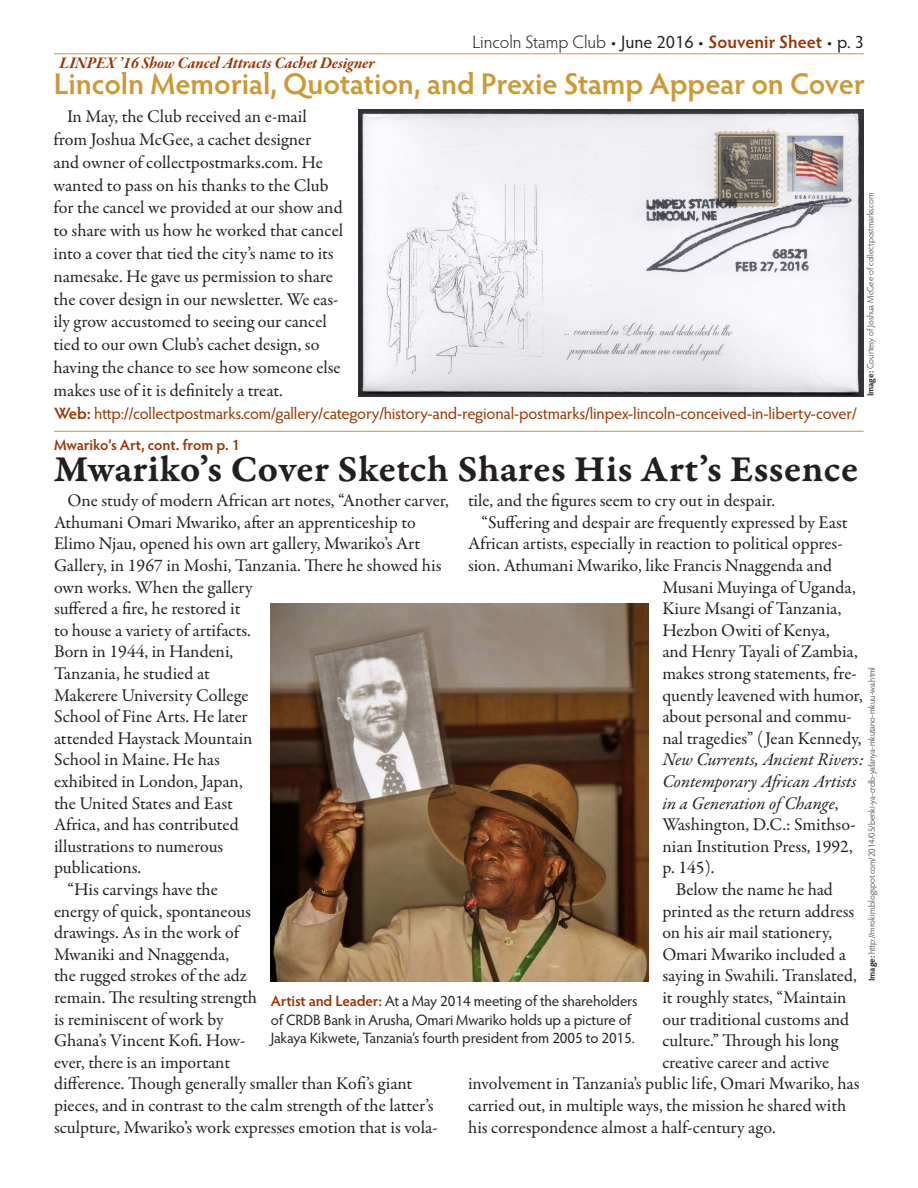
<style>
.page{position:relative;width:918px;height:1188px;background:#fff}
.page>*{position:absolute;margin:0;border:0;box-sizing:border-box;transform-origin:0 0}
.t1{font:39px "Garamond Premr Pro Smbd Capt";letter-spacing:.005em;color:#231f20}
.t2{font:600 30px "Hypatia Sans Pro";letter-spacing:-.005em;color:#c93}
.t3{font:18px/22.8px "Garamond Premr Pro";letter-spacing:-.005em;color:#231f20}
.t4{font:italic 18px "Garamond Premr Pro";letter-spacing:-.005em;color:#231f20}
.t5{font:300 18px "Hypatia Sans Pro";color:#231f20}
.t6{font:16.5px "Hypatia Sans Pro";letter-spacing:-.01em;color:#993400}
.t7{font:16.5px "Garamond Premr Pro Bd It Subh";color:#993400}
.t8{font:15px/18.5px "Hypatia Sans Pro";letter-spacing:-.01em;color:#231f20}
.t9{font:600 15px "Hypatia Sans Pro";color:#993400}
.t10{font:300 9px "Hypatia Sans Pro";color:#231f20}
.s1{font-weight:400}
.s2{font-weight:600;color:#993400}
.s3{font-weight:600}
.s4{font-style:normal}
</style>
<div class="page">
<hr style="left:54px;top:53px;width:810px;height:1px;background:#c93">
<hr style="left:54px;top:431px;width:810px;height:1px;background:#c93">
<img style="left:358px;top:109px;width:506px;height:287px">
<img style="left:271px;top:604px;width:378px;height:378px">
<p class="t5" style="left:472px;top:30px;width:393px">Lincoln Stamp Club <span class="s1">• June 2016 •</span> <span class="s2">Souvenir Sheet</span> <span class="s1">• p. 3</span></p>
<h2 class="t2" style="left:54px;top:63px;width:813px">Lincoln Memorial, Quotation, and Prexie Stamp Appear on Cover</h2>
<p class="t7" style="left:60px;top:53px;width:316px">LINPEX ’16 Show Cancel Attracts Cachet Designer</p>
<p class="t3" style="left:54px;top:105px;width:291px;text-indent:14px">In May, the Club received an e-mail from Joshua McGee, a cachet designer<br>and owner of collectpostmarks.com. He wanted to pass on his thanks to the Club for the cancel we provided at our show and to share with us how he worked that cancel into a cover that tied the city’s name to its namesake. He gave us permission to share the cover design in our newsletter. We eas&shy;ily grow accustomed to seeing our cancel tied to our own Club’s cachet design, so having the chance to see how someone else makes use of it is definitely a treat.</p>
<p class="t6" style="left:54px;top:403px;width:804px"><span class="s3">Web:</span> http://collectpostmarks.com/gallery/category/history-and-regional-postmarks/linpex-lincoln-conceived-in-liberty-cover/</p>
<p class="t10" style="left:865px;top:396px;width:205px;rotate:-90deg"><span class="s3">Image:</span> Courtesy of Joshua McGee of collectpostmarks.com</p>
<p class="t9" style="left:54px;top:434px;width:187px">Mwariko’s Art, cont. from p. 1</p>
<h1 class="t1" style="left:54px;top:446px;width:806px">Mwariko’s Cover Sketch Shares His Art’s Essence</h1>
<p class="t3" style="left:468px;top:490px;width:309px">tile, and the figures seem to cry out in despair.</p>
<p class="t3" style="left:482px;top:511px;width:368px">“Suffering and despair are frequently expressed by East</p>
<p class="t3" style="left:468px;top:533px;width:376px">African artists, especially in reaction to political oppres-</p>
<p class="t3" style="left:468px;top:554px;width:366px">sion. Athumani Mwariko, like Francis Nnaggenda and</p>
<p class="t3" style="left:662px;top:576px;width:195px">Musani Muyinga of Uganda,</p>
<p class="t3" style="left:662px;top:598px;width:181px">Kiure Msangi of Tanzania,</p>
<p class="t3" style="left:662px;top:619px;width:169px">Hezbon Owiti of Kenya,</p>
<p class="t3" style="left:662px;top:641px;width:197px">and Henry Tayali of Zambia,</p>
<p class="t3" style="left:662px;top:662px;width:196px">makes strong statements, fre-</p>
<p class="t3" style="left:662px;top:684px;width:202px">quently leavened with humor,</p>
<p class="t3" style="left:662px;top:706px;width:191px">about personal and commu-</p>
<p class="t3" style="left:662px;top:727px;width:201px">nal tragedies” (Jean Kennedy,</p>
<p class="t4" style="left:662px;top:748px;width:203px">New Currents, Ancient Rivers:</p>
<p class="t4" style="left:662px;top:770px;width:196px">Contemporary African Artists</p>
<p class="t4" style="left:662px;top:792px;width:178px">in a Generation of Change<span class="s4">,</span></p>
<p class="t3" style="left:662px;top:814px;width:195px">Washington, D.C.: Smithso-</p>
<p class="t3" style="left:662px;top:835px;width:192px">nian Institution Press, 1992,</p>
<p class="t3" style="left:662px;top:857px;width:54px">p. 145).</p>
<p class="t3" style="left:676px;top:878px;width:159px">Below the name he had</p>
<p class="t3" style="left:662px;top:900px;width:193px">printed as the return address</p>
<p class="t3" style="left:662px;top:922px;width:171px">on his air mail stationery,</p>
<p class="t3" style="left:662px;top:943px;width:185px">Omari Mwariko included a</p>
<p class="t3" style="left:662px;top:965px;width:196px">saying in Swahili. Translated,</p>
<p class="t3" style="left:662px;top:986px;width:186px">it roughly states, “Maintain</p>
<p class="t3" style="left:662px;top:1008px;width:188px">our traditional customs and</p>
<p class="t3" style="left:662px;top:1030px;width:178px">culture.” Through his long</p>
<p class="t3" style="left:662px;top:1051px;width:168px">creative career and active</p>
<p class="t3" style="left:468px;top:1073px;width:393px">involvement in Tanzania’s public life, Omari Mwariko, has</p>
<p class="t3" style="left:468px;top:1094px;width:380px">carried out, in multiple ways, the mission he shared with</p>
<p class="t3" style="left:468px;top:1116px;width:309px">his correspondence almost a half-century ago.</p>
<p class="t3" style="left:68px;top:490px;width:383px">One study of modern African art notes, “Another carver,</p>
<p class="t3" style="left:54px;top:511px;width:363px">Athumani Omari Mwariko, after an apprenticeship to</p>
<p class="t3" style="left:54px;top:533px;width:368px">Elimo Njau, opened his own art gallery, Mwariko’s Art</p>
<p class="t3" style="left:54px;top:554px;width:389px">Gallery, in 1967 in Moshi, Tanzania. There he showed his</p>
<p class="t3" style="left:54px;top:576px;width:200px">own works. When the gallery</p>
<p class="t3" style="left:54px;top:598px;width:188px">suffered a fire, he restored it</p>
<p class="t3" style="left:54px;top:619px;width:198px">to house a variety of artifacts.</p>
<p class="t3" style="left:54px;top:641px;width:181px">Born in 1944, in Handeni,</p>
<p class="t3" style="left:54px;top:662px;width:157px">Tanzania, he studied at</p>
<p class="t3" style="left:54px;top:684px;width:196px">Makerere University College</p>
<p class="t3" style="left:54px;top:706px;width:195px">School of Fine Arts. He later</p>
<p class="t3" style="left:54px;top:727px;width:200px">attended Haystack Mountain</p>
<p class="t3" style="left:54px;top:749px;width:167px">School in Maine. He has</p>
<p class="t3" style="left:54px;top:770px;width:190px">exhibited in London, Japan,</p>
<p class="t3" style="left:54px;top:792px;width:180px">the United States and East</p>
<p class="t3" style="left:54px;top:814px;width:186px">Africa, and has contributed</p>
<p class="t3" style="left:54px;top:835px;width:171px">illustrations to numerous</p>
<p class="t3" style="left:54px;top:857px;width:89px">publications.</p>
<p class="t3" style="left:68px;top:878px;width:152px">“His carvings have the</p>
<p class="t3" style="left:54px;top:900px;width:199px">energy of quick, spontaneous</p>
<p class="t3" style="left:54px;top:922px;width:187px">drawings. As in the work of</p>
<p class="t3" style="left:54px;top:943px;width:177px">Mwaniki and Nnaggenda,</p>
<p class="t3" style="left:54px;top:965px;width:194px">the rugged strokes of the adz</p>
<p class="t3" style="left:54px;top:986px;width:205px">remain. The resulting strength</p>
<p class="t3" style="left:54px;top:1008px;width:171px">is reminiscent of work by</p>
<p class="t3" style="left:54px;top:1030px;width:193px">Ghana’s Vincent Kofi. How-</p>
<p class="t3" style="left:54px;top:1051px;width:178px">ever, there is an important</p>
<p class="t3" style="left:54px;top:1073px;width:360px">difference. Though generally smaller than Kofi’s giant</p>
<p class="t3" style="left:54px;top:1094px;width:381px">pieces, and in contrast to the calm strength of the latter’s</p>
<p class="t3" style="left:54px;top:1116px;width:385px">sculpture, Mwariko’s work expresses emotion that is vola-</p>
<p class="t10" style="left:866px;top:981px;width:316px;rotate:-90deg"><span class="s3">Image:</span> http://mrokim.blogspot.com/2014/05/benki-ya-crdb-yafanya-mkutano-mkuu-wa.html</p>
<p class="t8" style="left:271px;top:992px;width:368px"><span class="s2">Artist and Leader:</span> At a May 2014 meeting of the shareholders of CRDB Bank in Arusha, Omari Mwariko holds up a picture of<br>Jakaya Kikwete, Tanzania’s fourth president from 2005 to 2015.</p>
</div>
